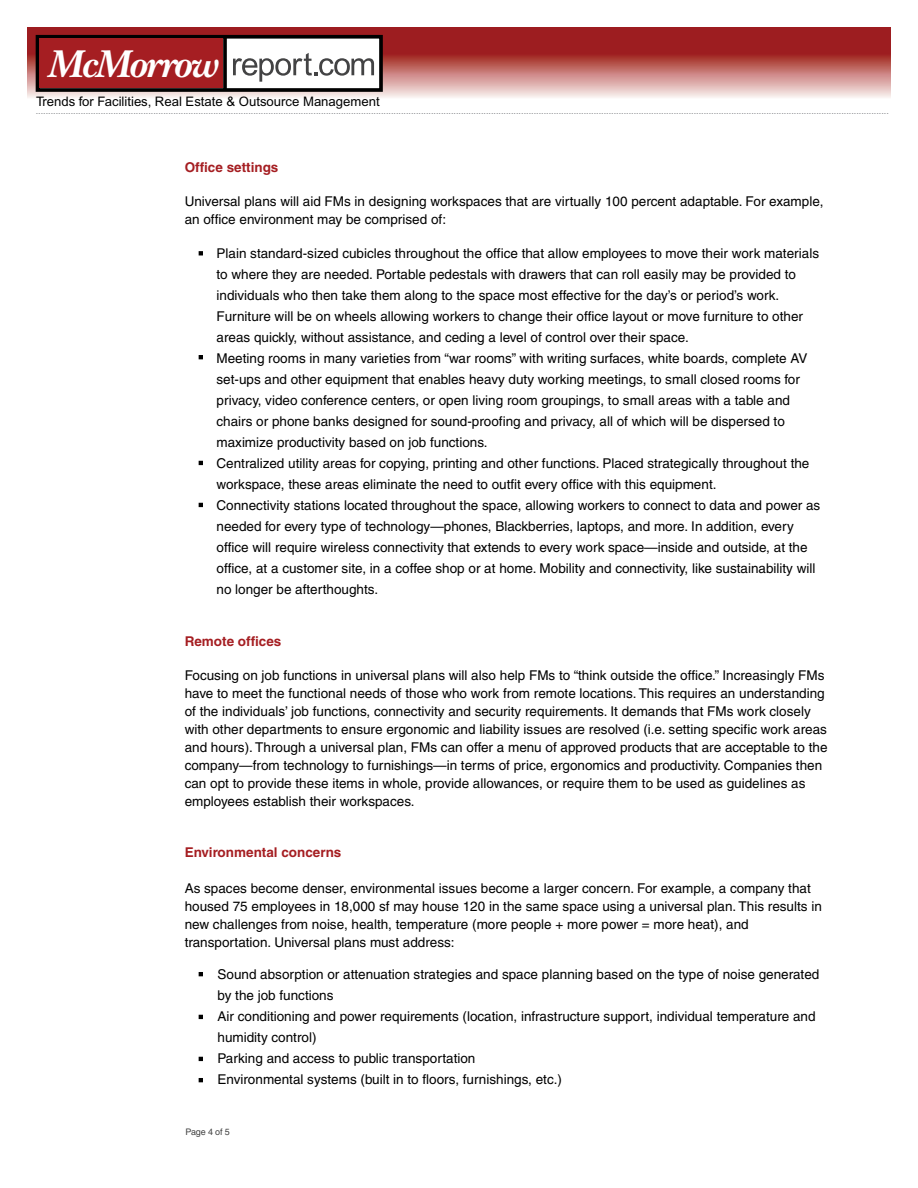
<style>
.page{position:relative;width:918px;height:1188px;background:#fff}
.page>*{position:absolute;margin:0;border:0;box-sizing:border-box;transform-origin:0 0}
.t1{font:italic 700 40.5px "New Baskerville";letter-spacing:-.045em;color:#fff}
.t2{font:13.5px/21px "Helvetica";color:#000}
.t3{font:700 13.5px "Helvetica";color:#a51e22}
.t4{font:13.2px "Arial";color:#000}
.t5{font:9px "Helvetica Neue";color:#8f9194}
.t6{font:9px "Helvetica";letter-spacing:-.015em;color:#404040}
</style>
<div class="page">
<svg style="left:27px;top:27px;width:864px;height:71px;background:#bc6463"></svg>
<div style="left:38px;top:37px;width:343px;height:53px;background:#fff"></div>
<div style="left:36px;top:35px;width:347px;height:57px;border:4px solid #000"></div>
<svg style="left:223px;top:36px;width:4px;height:54px"></svg>
<div style="left:40px;top:39px;width:183px;height:49px;background:#a51e22"></div>
<svg style="left:233px;top:53px;width:141px;height:29px"></svg>
<svg style="left:199px;top:251px;width:4px;height:4px"></svg>
<svg style="left:199px;top:355px;width:4px;height:4px"></svg>
<svg style="left:199px;top:461px;width:4px;height:4px"></svg>
<svg style="left:199px;top:503px;width:4px;height:4px"></svg>
<svg style="left:199px;top:972px;width:4px;height:4px"></svg>
<svg style="left:199px;top:1015px;width:4px;height:4px"></svg>
<svg style="left:199px;top:1057px;width:4px;height:4px"></svg>
<svg style="left:199px;top:1078px;width:4px;height:4px"></svg>
<h1 class="t1" style="left:47px;top:40px;width:172px">McMorrow</h1>
<p class="t4" style="left:36px;top:94px;width:345px">Trends for Facilities, Real Estate &amp; Outsource Management</p>
<p class="t5" style="left:36px;top:106px;width:855px">.....................................................................................................................................................................................................................................................................................................................................................</p>
<p class="t3" style="left:185px;top:159px;width:95px">Office settings</p>
<p class="t2" style="left:185px;top:192px;width:640px;line-height:18px">Universal plans will aid FMs in designing workspaces that are virtually 100 percent adaptable. For example, an office environment may be comprised of:</p>
<p class="t2" style="left:217px;top:242px;width:605px">Plain standard-sized cubicles throughout the office that allow employees to move their work materials to where they are needed. Portable pedestals with drawers that can roll easily may be provided to individuals who then take them along to the space most effective for the day’s or period’s work.<br>Furniture will be on wheels allowing workers to change their office layout or move furniture to other areas quickly, without assistance, and ceding a level of control over their space.<br>Meeting rooms in many varieties from “war rooms” with writing surfaces, white boards, complete AV set-ups and other equipment that enables heavy duty working meetings, to small closed rooms for privacy, video conference centers, or open living room groupings, to small areas with a table and chairs or phone banks designed for sound-proofing and privacy, all of which will be dispersed to maximize productivity based on job functions.<br>Centralized utility areas for copying, printing and other functions. Placed strategically throughout the workspace, these areas eliminate the need to outfit every office with this equipment.<br>Connectivity stations located throughout the space, allowing workers to connect to data and power as needed for every type of technology—phones, Blackberries, laptops, and more. In addition, every office will require wireless connectivity that extends to every work space—inside and outside, at the office, at a customer site, in a coffee shop or at home. Mobility and connectivity, like sustainability will no longer be afterthoughts.</p>
<p class="t3" style="left:185px;top:633px;width:98px">Remote offices</p>
<p class="t2" style="left:185px;top:667px;width:644px;line-height:18px">Focusing on job functions in universal plans will also help FMs to “think outside the office.” Increasingly FMs have to meet the functional needs of those who work from remote locations. This requires an understanding of the individuals’ job functions, connectivity and security requirements. It demands that FMs work closely with other departments to ensure ergonomic and liability issues are resolved (i.e. setting specific work areas and hours). Through a universal plan, FMs can offer a menu of approved products that are acceptable to the company—from technology to furnishings—in terms of price, ergonomics and productivity. Companies then can opt to provide these items in whole, provide allowances, or require them to be used as guidelines as employees establish their workspaces.</p>
<p class="t3" style="left:185px;top:844px;width:158px">Environmental concerns</p>
<p class="t2" style="left:185px;top:879px;width:639px;line-height:18px">As spaces become denser, environmental issues become a larger concern. For example, a company that housed 75 employees in 18,000 sf may house 120 in the same space using a universal plan. This results in new challenges from noise, health, temperature (more people + more power = more heat), and transportation. Universal plans must address:</p>
<p class="t2" style="left:218px;top:964px;width:603px">Sound absorption or attenuation strategies and space planning based on the type of noise generated by the job functions<br>Air conditioning and power requirements (location, infrastructure support, individual temperature and humidity control)<br>Parking and access to public transportation<br>Environmental systems (built in to floors, furnishings, etc.)</p>
<p class="t6" style="left:185px;top:1127px;width:46px">Page 4 of 5</p>
</div>
